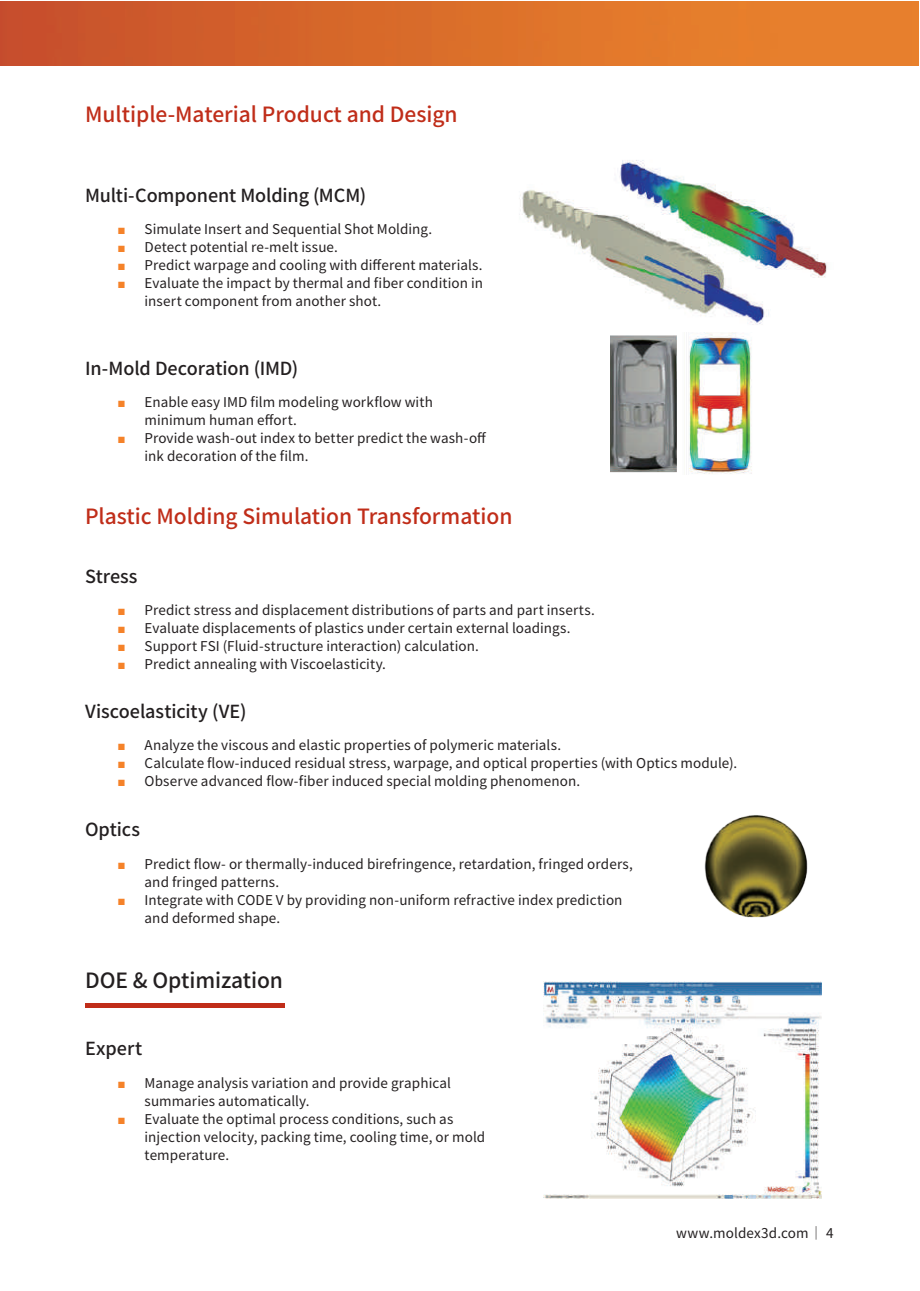
<style>
.page{position:relative;width:920px;height:1291px;background:#fff}
.page>*{position:absolute;margin:0;border:0;box-sizing:border-box;transform-origin:0 0}
.t1{font:500 21px "Noto Sans CJ Ktc";color:#c02d19}
.t2{font:500 21px "Noto Sans CJ Ktc";color:#231f20}
.t3{font:500 18px "Noto Sans CJ Ktc";letter-spacing:-.005em;color:#231f20}
.t4{font:13.5px/18px "Noto Sans CJ Ktc";letter-spacing:.005em;color:#231f20}
.s1{font-family:"Arial";color:#f58229}
</style>
<div class="page">
<img style="left:0;top:1px;width:918px;height:64px">
<img style="left:611px;top:333px;width:141px;height:141px">
<img style="left:519px;top:160px;width:308px;height:165px">
<img style="left:704px;top:815px;width:104px;height:103px">
<img style="left:544px;top:981px;width:277px;height:217px">
<div style="left:85px;top:1003px;width:200px;height:5px;background:#c02d19"></div>
<h1 class="t1" style="left:85px;top:102px;width:374px">Multiple-Material Product and Design</h1>
<h2 class="t3" style="left:85px;top:185px;width:283px">Multi-Component Molding (MCM)</h2>
<p class="t4" style="left:118px;top:220px;width:316px"><span class="s1">■</span> Simulate Insert and Sequential Shot Molding.</p>
<p class="t4" style="left:118px;top:238px;width:222px"><span class="s1">■</span> Detect potential re-melt issue.</p>
<p class="t4" style="left:118px;top:256px;width:366px"><span class="s1">■</span> Predict warpage and cooling with different materials.</p>
<p class="t4" style="left:145px;top:274px;width:340px;text-indent:-27px"><span class="s1">■</span> Evaluate the impact by thermal and fiber condition in insert component from another shot.</p>
<h2 class="t3" style="left:85px;top:358px;width:215px">In-Mold Decoration (IMD)</h2>
<p class="t4" style="left:145px;top:393px;width:290px;text-indent:-27px"><span class="s1">■</span> Enable easy IMD film modeling workflow with minimum human effort.</p>
<p class="t4" style="left:145px;top:429px;width:343px;text-indent:-27px"><span class="s1">■</span> Provide wash-out index to better predict the wash-off ink decoration of the film.</p>
<h1 class="t1" style="left:85px;top:504px;width:429px">Plastic Molding Simulation Transformation</h1>
<h2 class="t3" style="left:85px;top:566px;width:54px">Stress</h2>
<p class="t4" style="left:118px;top:602px;width:479px"><span class="s1">■</span> Predict stress and displacement distributions of parts and part inserts.</p>
<p class="t4" style="left:118px;top:620px;width:454px"><span class="s1">■</span> Evaluate displacements of plastics under certain external loadings.</p>
<p class="t4" style="left:118px;top:638px;width:363px"><span class="s1">■</span> Support FSI (Fluid-structure interaction) calculation.</p>
<p class="t4" style="left:118px;top:656px;width:270px"><span class="s1">■</span> Predict annealing with Viscoelasticity.</p>
<h2 class="t3" style="left:85px;top:701px;width:163px">Viscoelasticity (VE)</h2>
<p class="t4" style="left:118px;top:736px;width:445px"><span class="s1">■</span> Analyze the viscous and elastic properties of polymeric materials.</p>
<p class="t4" style="left:118px;top:754px;width:621px"><span class="s1">■</span> Calculate flow-induced residual stress, warpage, and optical properties (with Optics module).</p>
<p class="t4" style="left:118px;top:772px;width:464px"><span class="s1">■</span> Observe advanced flow-fiber induced special molding phenomenon.</p>
<h2 class="t3" style="left:85px;top:820px;width:57px">Optics</h2>
<p class="t4" style="left:145px;top:855px;width:490px;text-indent:-27px"><span class="s1">■</span> Predict flow- or thermally-induced birefringence, retardation, fringed orders, and fringed patterns.</p>
<p class="t4" style="left:145px;top:891px;width:479px;text-indent:-27px"><span class="s1">■</span> Integrate with CODE V by providing non-uniform refractive index prediction and deformed shape.</p>
<h1 class="t2" style="left:85px;top:969px;width:199px">DOE &amp; Optimization</h1>
<h2 class="t3" style="left:85px;top:1039px;width:59px">Expert</h2>
<p class="t4" style="left:145px;top:1074px;width:308px;text-indent:-27px"><span class="s1">■</span> Manage analysis variation and provide graphical summaries automatically.</p>
<p class="t4" style="left:145px;top:1110px;width:342px;text-indent:-27px"><span class="s1">■</span> Evaluate the optimal process conditions, such as injection velocity, packing time, cooling time, or mold temperature.</p>
<p class="t4" style="left:676px;top:1224px;width:159px">www.moldex3d.com│ 4</p>
</div>
